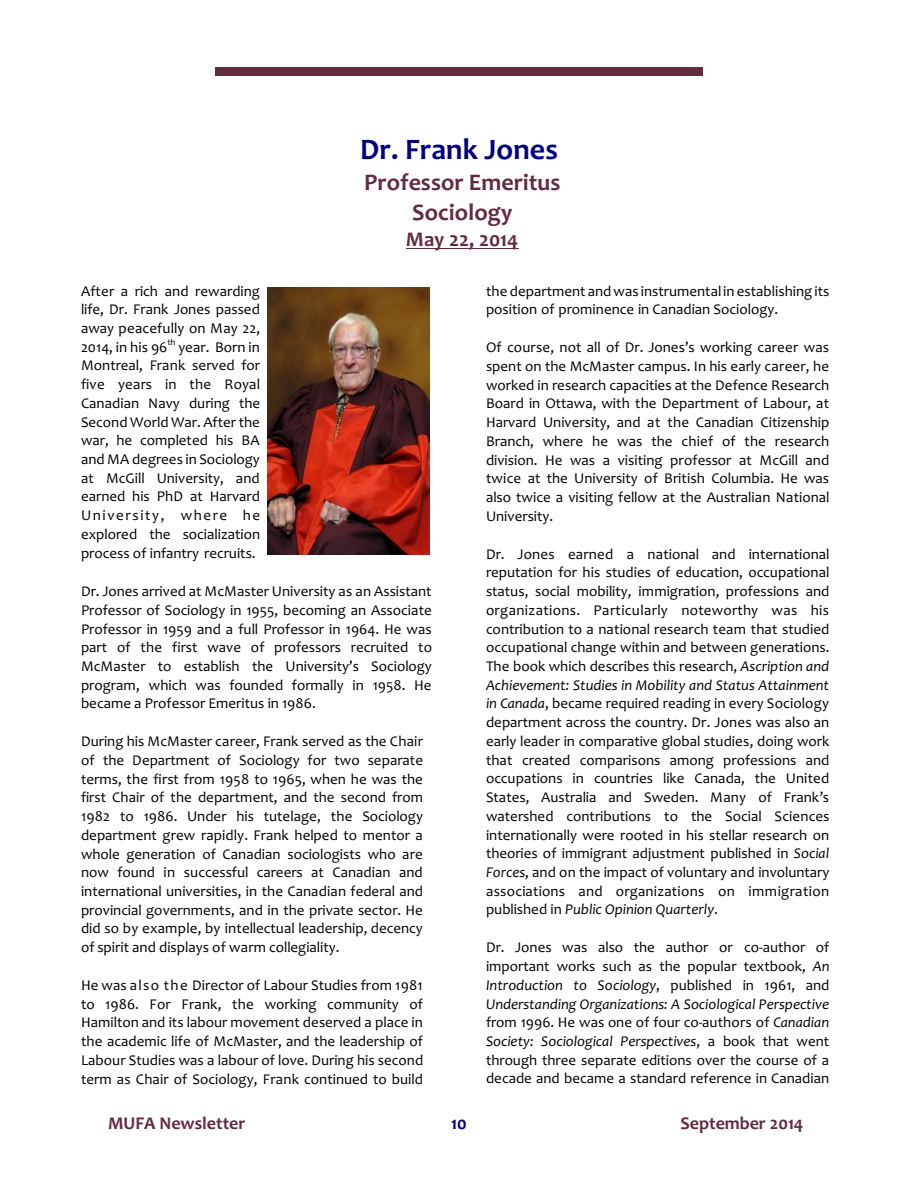
<style>
.page{position:relative;width:918px;height:1188px;background:#fff}
.page>*{position:absolute;margin:0;border:0;box-sizing:border-box;transform-origin:0 0}
.t1{font:700 30px "Candara";color:#000080}
.t2{font:700 24px/29.4px "Candara";color:#632b42;text-align:center}
.t3{font:700 21px "Candara";color:#632b42}
.t4{font:700 18px "Candara";color:#632b42}
.t5{font:700 18px "Candara";color:#000080}
.t6{font:15px/18.8px "Candara";color:#000;text-align:justify}
.s1{font-style:italic}
</style>
<div class="page">
<div style="left:215px;top:67px;width:488px;height:9px;background:#632b42"></div>
<img style="left:267px;top:288px;width:163px;height:267px">
<hr style="left:406px;top:248px;width:113px;height:1px;background:#632b42">
<h1 class="t1" style="left:360px;top:138px;width:199px">Dr. Frank Jones</h1>
<h2 class="t2" style="left:364px;top:170px;width:198px">Professor Emeritus<br>Sociology</h2>
<h3 class="t3" style="left:406px;top:231px;width:114px">May 22, 2014</h3>
<p class="t6" style="left:81px;top:283px;width:181px">After a rich and rewarding life, Dr. Frank Jones passed away peacefully on May 22, 2014, in his 96<sup>th</sup> year. Born in Montreal, Frank served for five years in the Royal Canadian Navy during the Second World War. After the war, he completed his BA and MA degrees in Sociology at McGill University, and earned his PhD at Harvard University, where he explored the socialization process of infantry recruits.</p>
<p class="t6" style="left:81px;top:583px;width:353px">Dr. Jones arrived at McMaster University as an Assistant Professor of Sociology in 1955, becoming an Associate Professor in 1959 and a full Professor in 1964. He was part of the first wave of professors recruited to McMaster to establish the University’s Sociology program, which was founded formally in 1958. He became a Professor Emeritus in 1986.</p>
<p class="t6" style="left:81px;top:734px;width:344px">During his McMaster career, Frank served as the Chair of the Department of Sociology for two separate terms, the first from 1958 to 1965, when he was the first Chair of the department, and the second from 1982 to 1986. Under his tutelage, the Sociology department grew rapidly. Frank helped to mentor a whole generation of Canadian sociologists who are now found in successful careers at Canadian and international universities, in the Canadian federal and provincial governments, and in the private sector. He did so by example, by intellectual leadership, decency of spirit and displays of warm collegiality.</p>
<p class="t6" style="left:81px;top:977px;width:344px">He was also the Director of Labour Studies from 1981 to 1986. For Frank, the working community of Hamilton and its labour movement deserved a place in the academic life of McMaster, and the leadership of Labour Studies was a labour of love. During his second term as Chair of Sociology, Frank continued to build</p>
<p class="t6" style="left:486px;top:283px;width:345px">the department and was instrumental in establishing its position of prominence in Canadian Sociology.</p>
<p class="t6" style="left:486px;top:339px;width:345px">Of course, not all of Dr. Jones’s working career was spent on the McMaster campus. In his early career, he worked in research capacities at the Defence Research Board in Ottawa, with the Department of Labour, at Harvard University, and at the Canadian Citizenship Branch, where he was the chief of the research division. He was a visiting professor at McGill and twice at the University of British Columbia. He was also twice a visiting fellow at the Australian National University.</p>
<p class="t6" style="left:486px;top:546px;width:345px">Dr. Jones earned a national and international reputation for his studies of education, occupational status, social mobility, immigration, professions and organizations. Particularly noteworthy was his contribution to a national research team that studied occupational change within and between generations.<br>The book which describes this research, <span class="s1">Ascription and Achievement: Studies in Mobility and Status Attainment in Canada</span>, became required reading in every Sociology department across the country. Dr. Jones was also an early leader in comparative global studies, doing work that created comparisons among professions and occupations in countries like Canada, the United States, Australia and Sweden. Many of Frank’s watershed contributions to the Social Sciences internationally were rooted in his stellar research on theories of immigrant adjustment published in <span class="s1">Social Forces</span>, and on the impact of voluntary and involuntary associations and organizations on immigration published in <span class="s1">Public Opinion Quarterly</span>.</p>
<p class="t6" style="left:486px;top:940px;width:345px">Dr. Jones was also the author or co-author of important works such as the popular textbook, <span class="s1">An Introduction to Sociology</span>, published in 1961, and <span class="s1">Understanding Organizations: A Sociological Perspective </span>from 1996. He was one of four co-authors of <span class="s1">Canadian Society: Sociological Perspectives</span>, a book that went through three separate editions over the course of a decade and became a standard reference in Canadian</p>
<p class="t4" style="left:108px;top:1116px;width:139px">MUFA Newsletter</p>
<p class="t5" style="left:451px;top:1116px;width:17px">10</p>
<p class="t4" style="left:680px;top:1116px;width:125px">September 2014</p>
</div>
